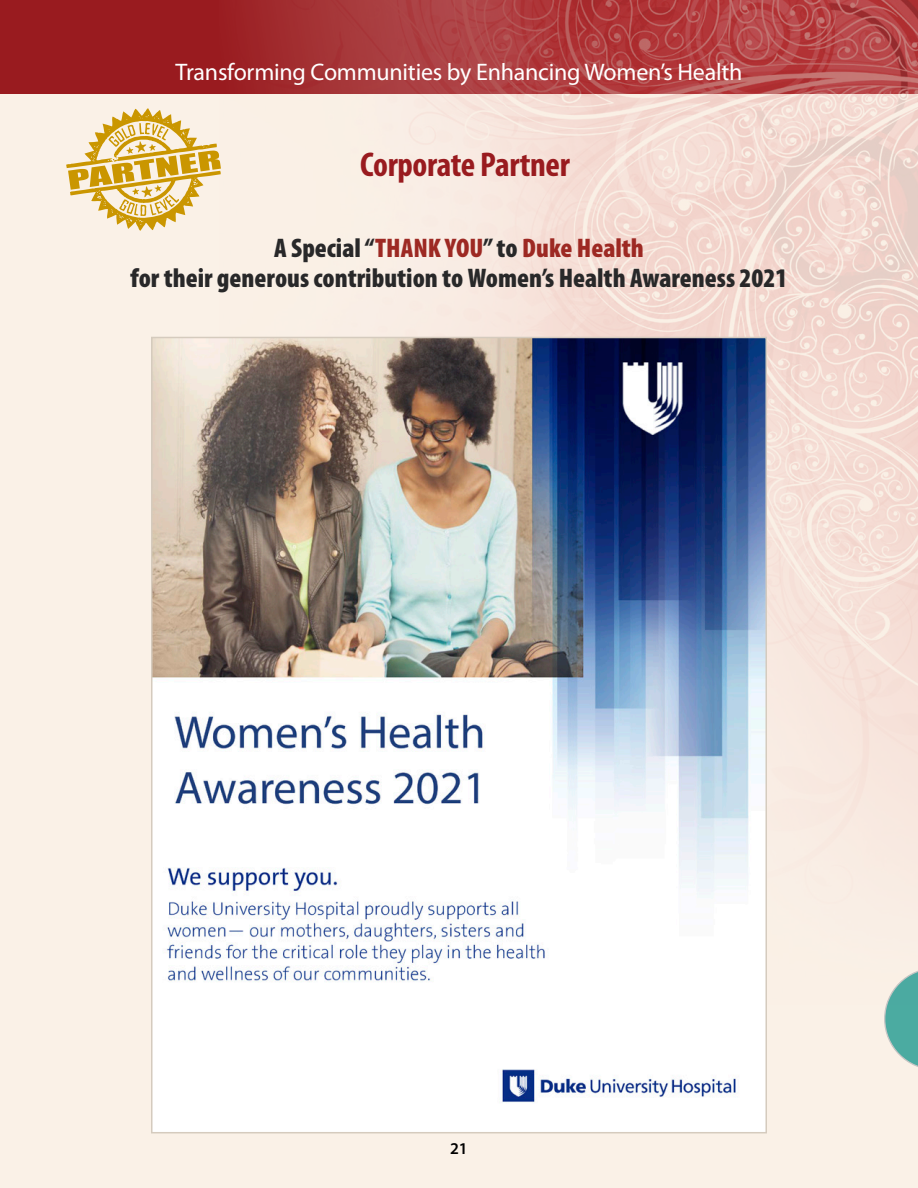
<style>
.page{position:relative;width:918px;height:1188px;background:#faf1e7}
.page>*{position:absolute;margin:0;border:0;box-sizing:border-box;transform-origin:0 0}
.t1{font:700 condensed 34.5px "Myriad Pro";letter-spacing:-.01em;color:#991b1f}
.t2{font:900 condensed 27px/30px "Myriad Pro";color:#282829;text-align:center}
.t3{font:24.3px "Impact";color:#ca9600;scale:1.84 1}
.t4{font:24px "Myriad Pro";letter-spacing:-.01em;color:#fff}
.t5{font:600 16.5px "Myriad Pro";color:#000}
.s1{color:#9d2923}
</style>
<div class="page">
<img style="left:219px;top:94px;width:699px;height:731px">
<div style="left:0;top:0;width:918px;height:94px;background:#991b1f"></div>
<img style="left:255px;top:0;width:663px;height:94px">
<svg style="left:884px;top:971px;width:34px;height:96px"></svg>
<svg style="left:66px;top:108px;width:155px;height:123px"></svg>
<img style="left:154px;top:340px;width:610px;height:790px">
<p class="t4" style="left:176px;top:57px;width:568px">Transforming Communities by Enhancing Women’s Health</p>
<p class="t3" style="left:65px;top:162px;width:86px;rotate:-8deg">PARTNER</p>
<h2 class="t1" style="left:360px;top:143px;width:211px">Corporate Partner</h2>
<p class="t2" style="left:131px;top:233px;width:658px">A Special “<span class="s1">THANK YOU</span>” to <span class="s1">Duke Health<br></span>for their generous contribution to Women’s Health Awareness 2021</p>
<p class="t5" style="left:450px;top:1138px;width:19px">21</p>
</div>
